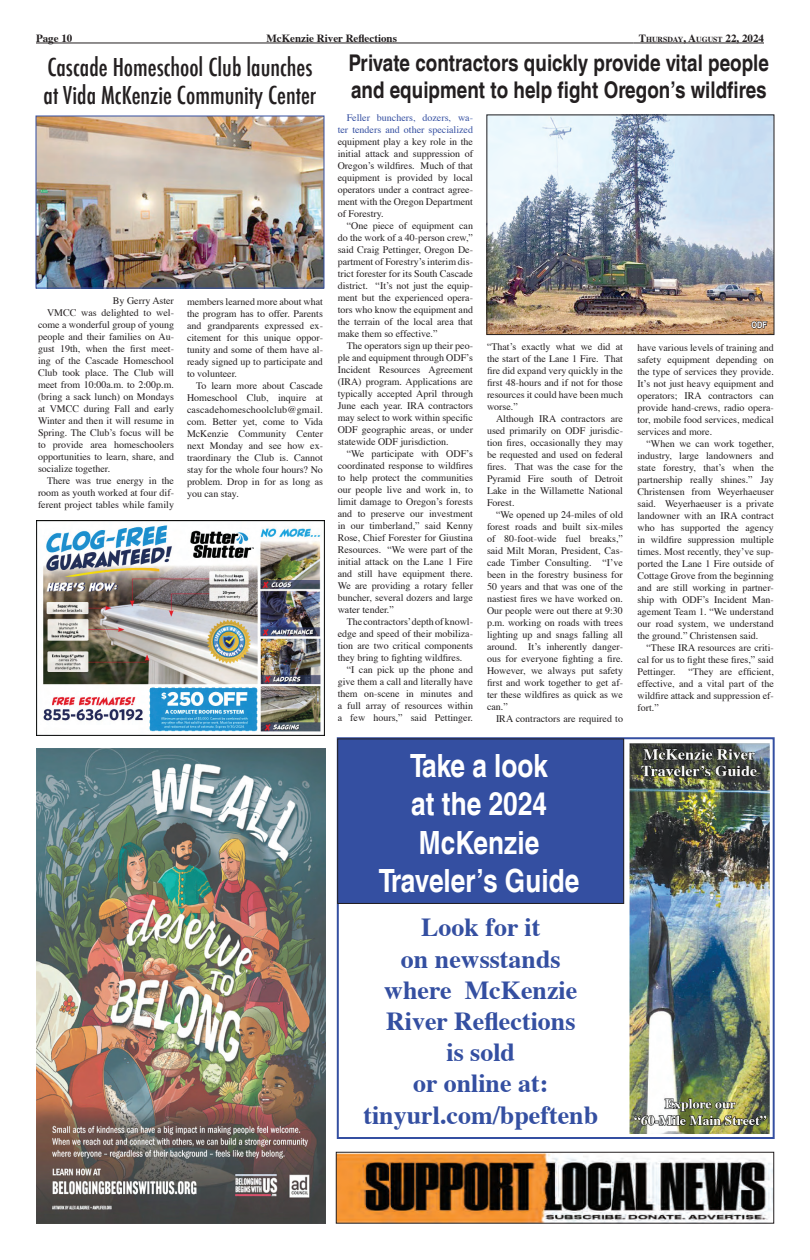
<style>
.page{position:relative;width:810px;height:1260px;background:#fff}
.page>*{position:absolute;margin:0;border:0;box-sizing:border-box;transform-origin:0 0}
.t1{font:700 condensed 32px/38.4px "Helvetica";color:#fff;text-align:center}
.t2{font:700 26px/31.2px "Times";color:#344fa1;text-align:center}
.t3{font:500 condensed 24px/28.8px "Futura";color:#231f20}
.t4{font:700 condensed 23px/27.6px "Helvetica";color:#231f20}
.t5{font:700 11px "Times";color:#231f20}
.t6{font:10px/12px "Times";color:#231f20;text-align:justify}
.t7{font:10px/12px "Times";color:#344fa1;text-align:right}
.t8{font:700 condensed 9px "Helvetica";color:#fff}
.t9{font:700 7.7px "Times";color:#231f20}
.s1{font-size:11px}
</style>
<div class="page">
<hr style="left:36px;top:43px;width:597px;height:1px;background:#231f20">
<hr style="left:633px;top:43px;width:131px;height:1px;background:#231f20">
<img style="left:488px;top:116px;width:284px;height:217px">
<div style="left:486px;top:114px;width:288px;height:221px;border:1px solid #231f20"></div>
<img style="left:37px;top:520px;width:288px;height:216px">
<div style="left:337px;top:737px;width:438px;height:402px;border:2px solid #344fa1"></div>
<img style="left:630px;top:744px;width:140px;height:390px">
<div style="left:338px;top:739px;width:286px;height:164px;background:#344fa1"></div>
<div style="left:338px;top:739px;width:286px;height:165px;border:1px solid #231f20"></div>
<img style="left:36px;top:748px;width:289px;height:476px">
<svg style="left:751px;top:320px;width:17px;height:9px"></svg>
<img style="left:38px;top:118px;width:284px;height:169px">
<div style="left:36px;top:116px;width:288px;height:173px;border:1px solid #344fa1"></div>
<img style="left:338px;top:1154px;width:434px;height:67px">
<div style="left:336px;top:1152px;width:438px;height:71px;border:1px solid #231f20"></div>
<p class="t5" style="left:36px;top:28px;width:38px">Page 10</p>
<p class="t5" style="left:266px;top:28px;width:132px">McKenzie River Reflections</p>
<p class="t9" style="left:639px;top:32px;width:127px"><span class="s1">T</span>hursday<span class="s1">, A</span>ugust <span class="s1">22, 2024</span></p>
<h3 class="t3" style="left:44px;top:52px;width:274px">Cascade Homeschool Club launches at Vida McKenzie Community Center</h3>
<p class="t6" style="left:113px;top:293px;width:63px">By Gerry Aster</p>
<p class="t6" style="left:47px;top:305px;width:128px">VMCC was delighted to wel-</p>
<p class="t6" style="left:38px;top:317px;width:137px">come a wonderful group of young</p>
<p class="t6" style="left:38px;top:329px;width:137px">people and their families on Au-</p>
<p class="t6" style="left:38px;top:341px;width:137px">gust 19th, when the first meet-</p>
<p class="t6" style="left:38px;top:353px;width:137px">ing of the Cascade Homeschool</p>
<p class="t6" style="left:38px;top:365px;width:138px">Club took place. The Club will</p>
<p class="t6" style="left:38px;top:377px;width:137px">meet from 10:00a.m. to 2:00p.m.</p>
<p class="t6" style="left:38px;top:389px;width:137px">(bring a sack lunch) on Mondays</p>
<p class="t6" style="left:38px;top:401px;width:138px">at VMCC during Fall and early</p>
<p class="t6" style="left:38px;top:413px;width:138px">Winter and then it will resume in</p>
<p class="t6" style="left:38px;top:425px;width:137px">Spring. The Club’s focus will be</p>
<p class="t6" style="left:38px;top:437px;width:138px">to provide area homeschoolers</p>
<p class="t6" style="left:38px;top:449px;width:138px">opportunities to learn, share, and</p>
<p class="t6" style="left:38px;top:461px;width:74px">socialize together.</p>
<p class="t6" style="left:47px;top:473px;width:128px">There was true energy in the</p>
<p class="t6" style="left:38px;top:485px;width:137px">room as youth worked at four dif-</p>
<p class="t6" style="left:38px;top:497px;width:137px">ferent project tables while family</p>
<p class="t6" style="left:187px;top:294px;width:138px">members learned more about what the program has to offer. Parents and grandparents expressed ex&shy;citement for this unique oppor&shy;tunity and some of them have al&shy;ready signed up to participate and to volunteer.</p>
<p class="t6" style="left:187px;top:378px;width:138px;text-indent:9px">To learn more about Cascade Homeschool Club, inquire at cascadehomeschoolclub@gmail. com. Better yet, come to Vida McKenzie Community Center next Monday and see how ex&shy;traordinary the Club is. Cannot stay for the whole four hours? No problem. Drop in for as long as you can stay.</p>
<h3 class="t4" style="left:349px;top:49px;width:422px">Private contractors quickly provide vital people and equipment to help fight Oregon’s wildfires</h3>
<p class="t7" style="left:338px;top:111px;width:137px">Feller bunchers, dozers, wa&shy;ter tenders and other specialized</p>
<p class="t6" style="left:338px;top:135px;width:137px">equipment play a key role in the initial attack and suppression of Oregon’s wildfires. Much of that equipment is provided by local operators under a contract agree&shy;ment with the Oregon Department of Forestry.</p>
<p class="t6" style="left:338px;top:219px;width:137px;text-indent:9px">“One piece of equipment can do the work of a 40-person crew,” said Craig Pettinger, Oregon De&shy;partment of Forestry’s interim dis&shy;trict forester for its South Cascade district. “It’s not just the equip&shy;ment but the experienced opera&shy;tors who know the equipment and the terrain of the local area that make them so effective.”</p>
<p class="t6" style="left:338px;top:339px;width:137px;text-indent:9px">The operators sign up their peo&shy;ple and equipment through ODF’s Incident Resources Agreement (IRA) program. Applications are typically accepted April through June each year. IRA contractors may select to work within specific ODF geographic areas, or under statewide ODF jurisdiction.</p>
<p class="t6" style="left:338px;top:447px;width:137px;text-indent:9px">“We participate with ODF’s coordinated response to wildfires to help protect the communities our people live and work in, to limit damage to Oregon’s forests and to preserve our investment in our timberland,” said Kenny Rose, Chief Forester for Giustina Resources. “We were part of the initial attack on the Lane 1 Fire and still have equipment there.<br>We are providing a rotary feller buncher, several dozers and large water tender.”</p>
<p class="t6" style="left:338px;top:615px;width:137px;text-indent:9px">The contractors’ depth of knowl&shy;edge and speed of their mobiliza&shy;tion are two critical components they bring to fighting wildfires.</p>
<p class="t6" style="left:338px;top:663px;width:137px;text-indent:9px">“I can pick up the phone and give them a call and literally have them on-scene in minutes and a full array of resources within a few hours,” said Pettinger.</p>
<p class="t6" style="left:487px;top:340px;width:138px">“That’s exactly what we did at the start of the Lane 1 Fire. That fire did expand very quickly in the first 48-hours and if not for those resources it could have been much worse.”</p>
<p class="t6" style="left:487px;top:412px;width:138px;text-indent:9px">Although IRA contractors are used primarily on ODF jurisdic&shy;tion fires, occasionally they may be requested and used on federal fires. That was the case for the Pyramid Fire south of Detroit Lake in the Willamette National Forest.</p>
<p class="t6" style="left:487px;top:508px;width:138px;text-indent:9px">“We opened up 24-miles of old forest roads and built six-miles of 80-foot-wide fuel breaks,” said Milt Moran, President, Cas&shy;cade Timber Consulting. “I’ve been in the forestry business for 50 years and that was one of the nastiest fires we have worked on.<br>Our people were out there at 9:30 p.m. working on roads with trees lighting up and snags falling all around. It’s inherently danger&shy;ous for everyone fighting a fire.<br>However, we always put safety first and work together to get af&shy;ter these wildfires as quick as we can.”</p>
<p class="t6" style="left:496px;top:712px;width:128px">IRA contractors are required to</p>
<h1 class="t1" style="left:379px;top:747px;width:202px">Take a look<br>at the 2024<br>McKenzie<br>Traveler’s Guide</h1>
<h2 class="t2" style="left:363px;top:909px;width:236px">Look for it<br>on newsstands<br>where McKenzie<br>River Reflections<br>is sold<br>or online at: tinyurl.com/bpeftenb</h2>
<p class="t8" style="left:751px;top:319px;width:17px">ODF</p>
<p class="t6" style="left:638px;top:341px;width:138px">have various levels of training and safety equipment depending on the type of services they provide.<br>It’s not just heavy equipment and operators; IRA contractors can provide hand-crews, radio opera&shy;tor, mobile food services, medical services and more.</p>
<p class="t6" style="left:638px;top:437px;width:138px;text-indent:9px">“When we can work together, industry, large landowners and state forestry, that’s when the partnership really shines.” Jay Christensen from Weyerhaeuser said. Weyerhaeuser is a private landowner with an IRA contract who has supported the agency in wildfire suppression multiple times. Most recently, they’ve sup&shy;ported the Lane 1 Fire outside of Cottage Grove from the beginning and are still working in partner&shy;ship with ODF’s Incident Man&shy;agement Team 1. “We understand our road system, we understand the ground.” Christensen said.</p>
<p class="t6" style="left:638px;top:641px;width:138px;text-indent:9px">“These IRA resources are criti&shy;cal for us to fight these fires,” said Pettinger.</p>
<p class="t6" style="left:638px;top:665px;width:138px;text-indent:51px">“They are efficient, effective, and a vital part of the wildfire attack and suppression ef&shy;fort.”</p>
</div>
